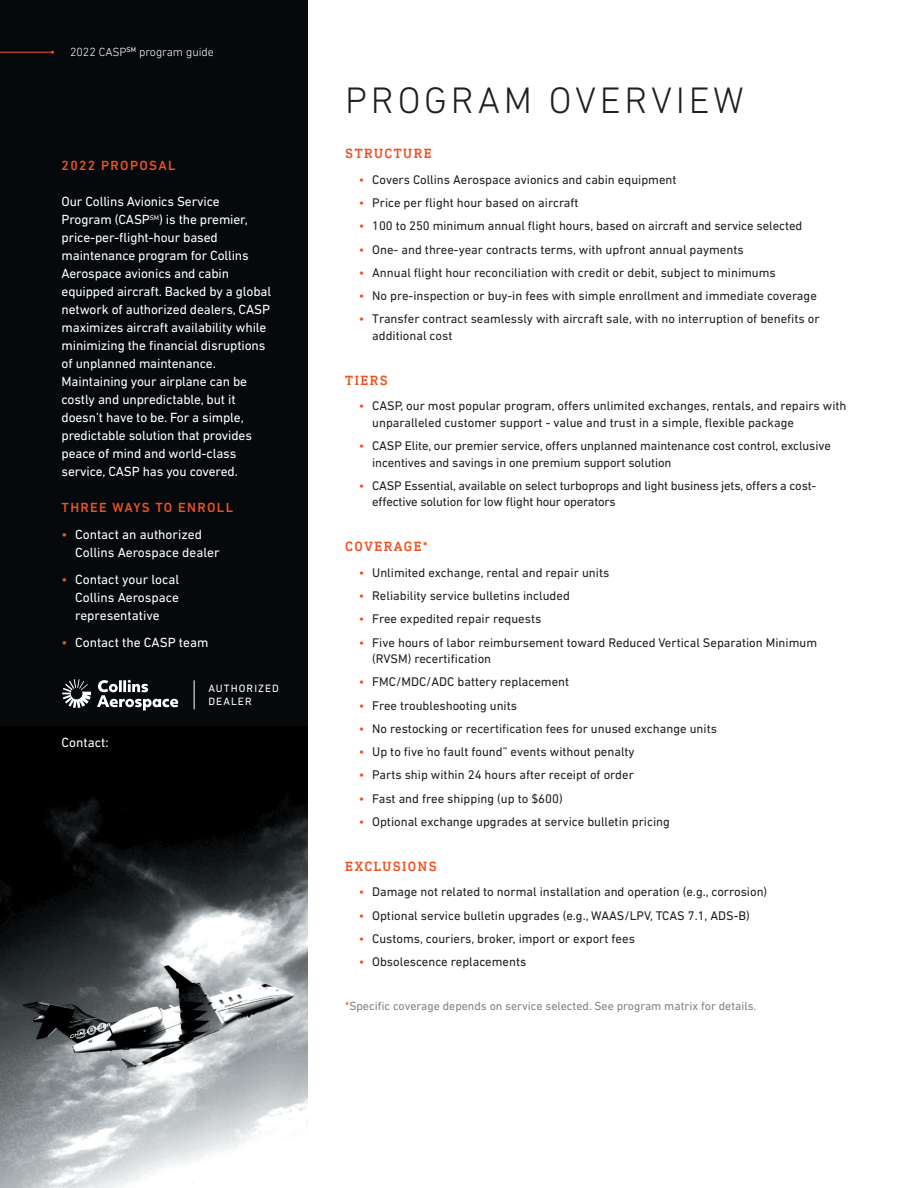
<style>
.page{position:relative;width:918px;height:1188px;background:#fff}
.page>*{position:absolute;margin:0;border:0;box-sizing:border-box;transform-origin:0 0}
.Headline_29_32{font:300 37.5px "DIN Next LT Pro";letter-spacing:.1em;color:#231f20}
.Body{font:13.5px/18px "DIN Next LT Pro";letter-spacing:-.01em;color:#fff}
.Paragraph_Header{font:500 13.5px "DIN Next Slab Pro";letter-spacing:.11em;color:#ed5222}
.Paragraph_Header-2{font:500 13.5px "DIN Next LT Pro";letter-spacing:.1em;color:#ed5222}
.Body-2{font:500 13.5px "DIN Next LT Pro";letter-spacing:.1em;color:#ed5222}
.t1{font:12.75px/16.5px "DIN Next LT Pro";color:#231f20}
.Specifications_subje{font:12px "DIN Next LT Pro";color:#808285}
.t2{font:300 12px "DIN Next LT Pro";color:#fff}
.t3{font:10.8px/12.9px "DIN Next LT Pro";letter-spacing:.1em;color:#fff}
.s1{color:#ed5222}
</style>
<div class="page">
<div style="left:0;top:0;width:308px;height:1188px;background:#05090b"></div>
<img style="left:0;top:800px;width:308px;height:388px">
<svg style="left:194px;top:680px;width:1px;height:29px"></svg>
<svg style="left:62px;top:679px;width:116px;height:31px"></svg>
<hr style="left:0;top:52px;width:52px;height:1px;background:#ed5222">
<p class="t2" style="left:70px;top:45px;width:145px">2022 CASP<sup>SM</sup> program guide</p>
<p class="Body-2" style="left:62px;top:158px;width:115px">2022 PROPOSAL</p>
<p class="Body" style="left:62px;top:192px;width:211px">Our Collins Avionics Service Program (CASP<sup>SM</sup>) is the premier, price-per-flight-hour based maintenance program for Collins Aerospace avionics and cabin equipped aircraft. Backed by a global network of authorized dealers, CASP maximizes aircraft availability while minimizing the financial disruptions of unplanned maintenance.<br>Maintaining your airplane can be costly and unpredictable, but it doesn’t have to be. For a simple, predictable solution that provides peace of mind and world-class service, CASP has you covered.</p>
<p class="Paragraph_Header-2" style="left:62px;top:500px;width:173px">THREE WAYS TO ENROLL</p>
<p class="Body" style="left:75px;top:525px;width:146px;text-indent:-14px"><span class="s1">•</span> Contact an authorized<br>Collins Aerospace dealer</p>
<p class="Body" style="left:75px;top:570px;width:106px;text-align:justify;text-indent:-14px"><span class="s1">•</span> Contact your local Collins Aerospace representative</p>
<p class="Body" style="left:62px;top:633px;width:149px"><span class="s1">•</span> Contact the CASP team</p>
<p class="Body" style="left:62px;top:733px;width:49px">Contact:</p>
<p class="t3" style="left:209px;top:681px;width:72px">AUTHORIZED<br>DEALER</p>
<p class="Headline_29_32" style="left:345px;top:79px;width:400px">PROGRAM OVERVIEW</p>
<p class="Paragraph_Header" style="left:345px;top:146px;width:88px">STRUCTURE</p>
<p class="t1" style="left:359px;top:171px;width:319px"><span class="s1">•</span> Covers Collins Aerospace avionics and cabin equipment</p>
<p class="t1" style="left:359px;top:194px;width:221px"><span class="s1">•</span> Price per flight hour based on aircraft</p>
<p class="t1" style="left:359px;top:218px;width:445px"><span class="s1">•</span> 100 to 250 minimum annual flight hours, based on aircraft and service selected</p>
<p class="t1" style="left:359px;top:241px;width:386px"><span class="s1">•</span> One- and three-year contracts terms, with upfront annual payments</p>
<p class="t1" style="left:359px;top:264px;width:419px"><span class="s1">•</span> Annual flight hour reconciliation with credit or debit, subject to minimums</p>
<p class="t1" style="left:359px;top:287px;width:460px"><span class="s1">•</span> No pre-inspection or buy-in fees with simple enrollment and immediate coverage</p>
<p class="t1" style="left:372px;top:311px;width:449px;text-indent:-14px"><span class="s1">•</span> Transfer contract seamlessly with aircraft sale, with no interruption of benefits or additional cost</p>
<p class="Paragraph_Header" style="left:345px;top:373px;width:44px">TIERS</p>
<p class="t1" style="left:372px;top:398px;width:476px;text-indent:-14px"><span class="s1">•</span> CASP, our most popular program, offers unlimited exchanges, rentals, and repairs with unparalleled customer support - value and trust in a simple, flexible package</p>
<p class="t1" style="left:372px;top:437px;width:460px;text-indent:-14px"><span class="s1">•</span> CASP Elite, our premier service, offers unplanned maintenance cost control, exclusive incentives and savings in one premium support solution</p>
<p class="t1" style="left:372px;top:477px;width:446px;text-indent:-14px"><span class="s1">•</span> CASP Essential, available on select turboprops and light business jets, offers a cost&shy;effective solution for low flight hour operators</p>
<p class="Paragraph_Header" style="left:345px;top:539px;width:84px">COVERAGE*</p>
<p class="t1" style="left:359px;top:564px;width:252px"><span class="s1">•</span> Unlimited exchange, rental and repair units</p>
<p class="t1" style="left:359px;top:587px;width:213px"><span class="s1">•</span> Reliability service bulletins included</p>
<p class="t1" style="left:359px;top:611px;width:184px"><span class="s1">•</span> Free expedited repair requests</p>
<p class="t1" style="left:372px;top:634px;width:446px;text-indent:-14px"><span class="s1">•</span> Five hours of labor reimbursement toward Reduced Vertical Separation Minimum (RVSM) recertification</p>
<p class="t1" style="left:359px;top:674px;width:212px"><span class="s1">•</span> FMC/MDC/ADC battery replacement</p>
<p class="t1" style="left:359px;top:697px;width:160px"><span class="s1">•</span> Free troubleshooting units</p>
<p class="t1" style="left:359px;top:720px;width:360px"><span class="s1">•</span> No restocking or recertification fees for unused exchange units</p>
<p class="t1" style="left:359px;top:743px;width:277px"><span class="s1">•</span> Up to five “no fault found” events without penalty</p>
<p class="t1" style="left:359px;top:767px;width:277px"><span class="s1">•</span> Parts ship within 24 hours after receipt of order</p>
<p class="t1" style="left:359px;top:790px;width:205px"><span class="s1">•</span> Fast and free shipping (up to $600)</p>
<p class="t1" style="left:359px;top:813px;width:313px"><span class="s1">•</span> Optional exchange upgrades at service bulletin pricing</p>
<p class="Paragraph_Header" style="left:345px;top:859px;width:93px">EXCLUSIONS</p>
<p class="t1" style="left:359px;top:884px;width:410px"><span class="s1">•</span> Damage not related to normal installation and operation (e.g., corrosion)</p>
<p class="t1" style="left:359px;top:907px;width:393px"><span class="s1">•</span> Optional service bulletin upgrades (e.g., WAAS/LPV, TCAS 7.1, ADS-B)</p>
<p class="t1" style="left:359px;top:930px;width:278px"><span class="s1">•</span> Customs, couriers, broker, import or export fees</p>
<p class="t1" style="left:359px;top:953px;width:169px"><span class="s1">•</span> Obsolescence replacements</p>
<p class="Specifications_subje" style="left:345px;top:999px;width:413px"><span class="s1">*</span>Specific coverage depends on service selected. See program matrix for details.</p>
</div>
